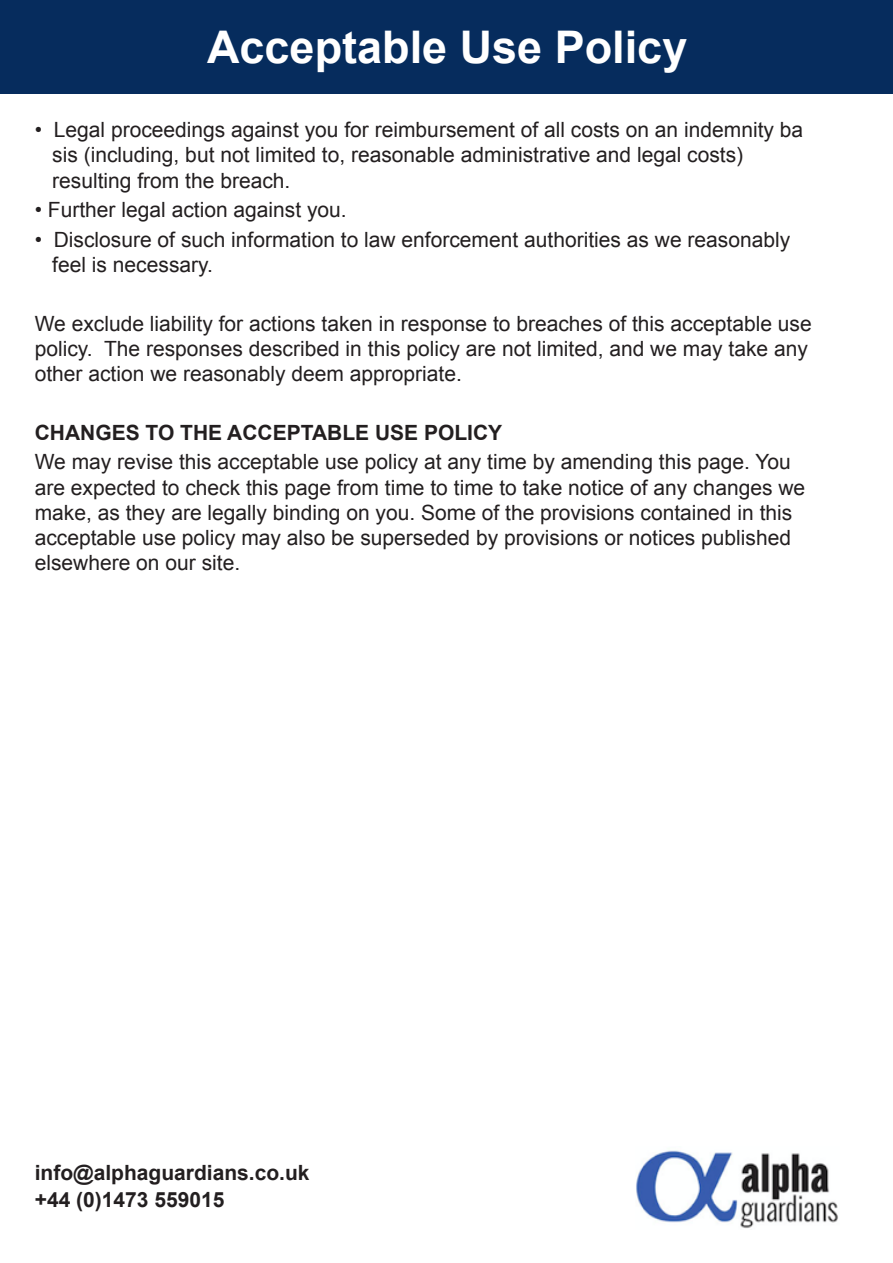
<style>
.page{position:relative;width:893px;height:1263px;background:#fff}
.page>*{position:absolute;margin:0;border:0;box-sizing:border-box;transform-origin:0 0}
.t1{font:700 45px "Arial";color:#fff}
.t2{font:21px/25.2px "Arial";color:#231f20}
.t3{font:700 21px "Arial";color:#231f20}
</style>
<div class="page">
<div style="left:0;top:0;width:893px;height:94px;background:#062c5d"></div>
<img style="left:636px;top:1150px;width:202px;height:79px">
<p class="t1" style="left:207px;top:17px;width:482px">Acceptable Use Policy</p>
<p class="t2" style="left:52px;top:117px;width:752px;text-indent:-18px">• Legal proceedings against you for reimbursement of all costs on an indemnity ba sis (including, but not limited to, reasonable administrative and legal costs) resulting from the breach.</p>
<p class="t2" style="left:35px;top:197px;width:313px">• Further legal action against you.</p>
<p class="t2" style="left:52px;top:227px;width:739px;text-indent:-18px">• Disclosure of such information to law enforcement authorities as we reasonably feel is necessary.</p>
<p class="t2" style="left:35px;top:311px;width:778px">We exclude liability for actions taken in response to breaches of this acceptable use policy. The responses described in this policy are not limited, and we may take any other action we reasonably deem appropriate.</p>
<p class="t3" style="left:35px;top:419px;width:469px">CHANGES TO THE ACCEPTABLE USE POLICY</p>
<p class="t2" style="left:35px;top:450px;width:772px">We may revise this acceptable use policy at any time by amending this page. You are expected to check this page from time to time to take notice of any changes we make, as they are legally binding on you. Some of the provisions contained in this acceptable use policy may also be superseded by provisions or notices published elsewhere on our site.</p>
<p class="t3" style="left:35px;top:1159px;width:276px">info@alphaguardians.co.uk</p>
<p class="t3" style="left:35px;top:1186px;width:191px">+44 (0)1473 559015</p>
</div>
